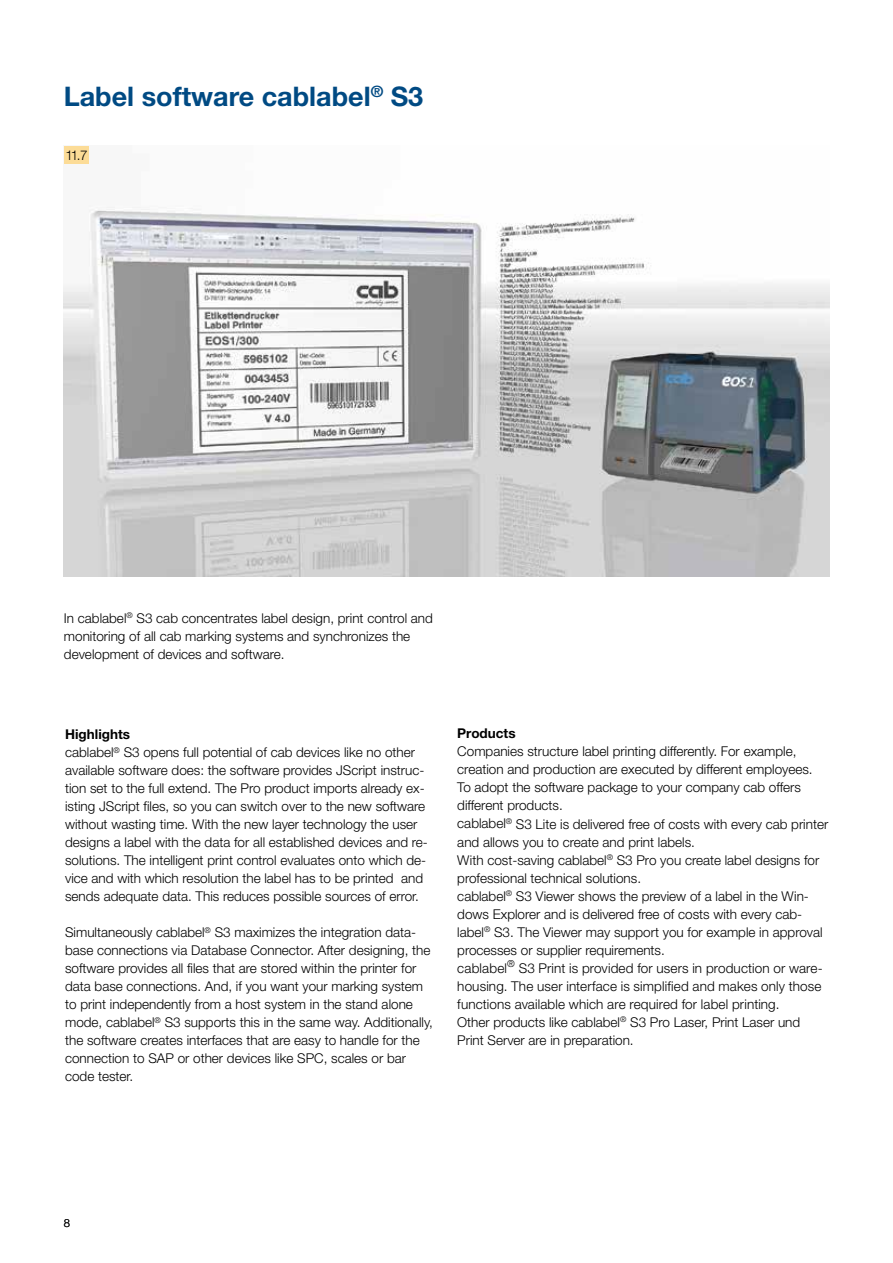
<style>
.page{position:relative;width:893px;height:1263px;background:#fff}
.page>*{position:absolute;margin:0;border:0;box-sizing:border-box;transform-origin:0 0}
.t1{font:700 27px "Helvetica Neue";color:#004a83}
.t2{font:300 13.5px/18px "Helvetica Neue";color:#000}
.t3{font:700 13.5px "Helvetica Neue";color:#000}
.t4{font:300 11.25px "Helvetica Neue";color:#000}
.s1{font-weight:700}
</style>
<div class="page">
<img style="left:64px;top:146px;width:765px;height:430px">
<div style="left:65px;top:146px;width:24px;height:17px;background:#fcdc97"></div>
<h1 class="t1" style="left:64px;top:80px;width:361px">Label software cablabel<sup>®</sup> S3</h1>
<p class="t2" style="left:65px;top:146px;width:24px">11.7</p>
<p class="t2" style="left:64px;top:609px;width:370px">In cablabel<sup>®</sup> S3 cab concentrates label design, print control and monitoring of all cab marking systems and synchronizes the development of devices and software.</p>
<p class="t2" style="left:65px;top:725px;width:364px"><span class="s1">Highlights<br></span>cablabel<sup>®</sup> S3 opens full potential of cab devices like no other available software does: the software provides JScript instruc&shy;tion set to the full extend. The Pro product imports already ex&shy;isting JScript files, so you can switch over to the new software without wasting time. With the new layer technology the user designs a label with the data for all established devices and re&shy;solutions. The intelligent print control evaluates onto which de&shy;vice and with which resolution the label has to be printed and sends adequate data. This reduces possible sources of error.</p>
<p class="t2" style="left:65px;top:923px;width:369px">Simultaneously cablabel<sup>®</sup> S3 maximizes the integration data&shy;base connections via Database Connector. After designing, the software provides all files that are stored within the printer for data base connections. And, if you want your marking system to print independently from a host system in the stand alone mode, cablabel<sup>®</sup> S3 supports this in the same way. Additionally, the software creates interfaces that are easy to handle for the connection to SAP or other devices like SPC, scales or bar code tester.</p>
<p class="t3" style="left:457px;top:725px;width:60px">Products</p>
<p class="t2" style="left:457px;top:742px;width:372px">Companies structure label printing differently. For example, creation and production are executed by different employees.<br>To adopt the software package to your company cab offers different products.<br>cablabel<sup>®</sup> S3 Lite is delivered free of costs with every cab printer and allows you to create and print labels.<br>With cost-saving cablabel<sup>®</sup> S3 Pro you create label designs for professional technical solutions.<br>cablabel<sup>®</sup> S3 Viewer shows the preview of a label in the Win&shy;dows Explorer and is delivered free of costs with every cab&shy;label<sup>®</sup> S3. The Viewer may support you for example in approval processes or supplier requirements.<br>cablabel<sup>®</sup> S3 Print is provided for users in production or ware&shy;housing. The user interface is simplified and makes only those functions available which are required for label printing.<br>Other products like cablabel<sup>®</sup> S3 Pro Laser, Print Laser und Print Server are in preparation.</p>
<p class="t4" style="left:64px;top:1216px;width:8px">8</p>
</div>
